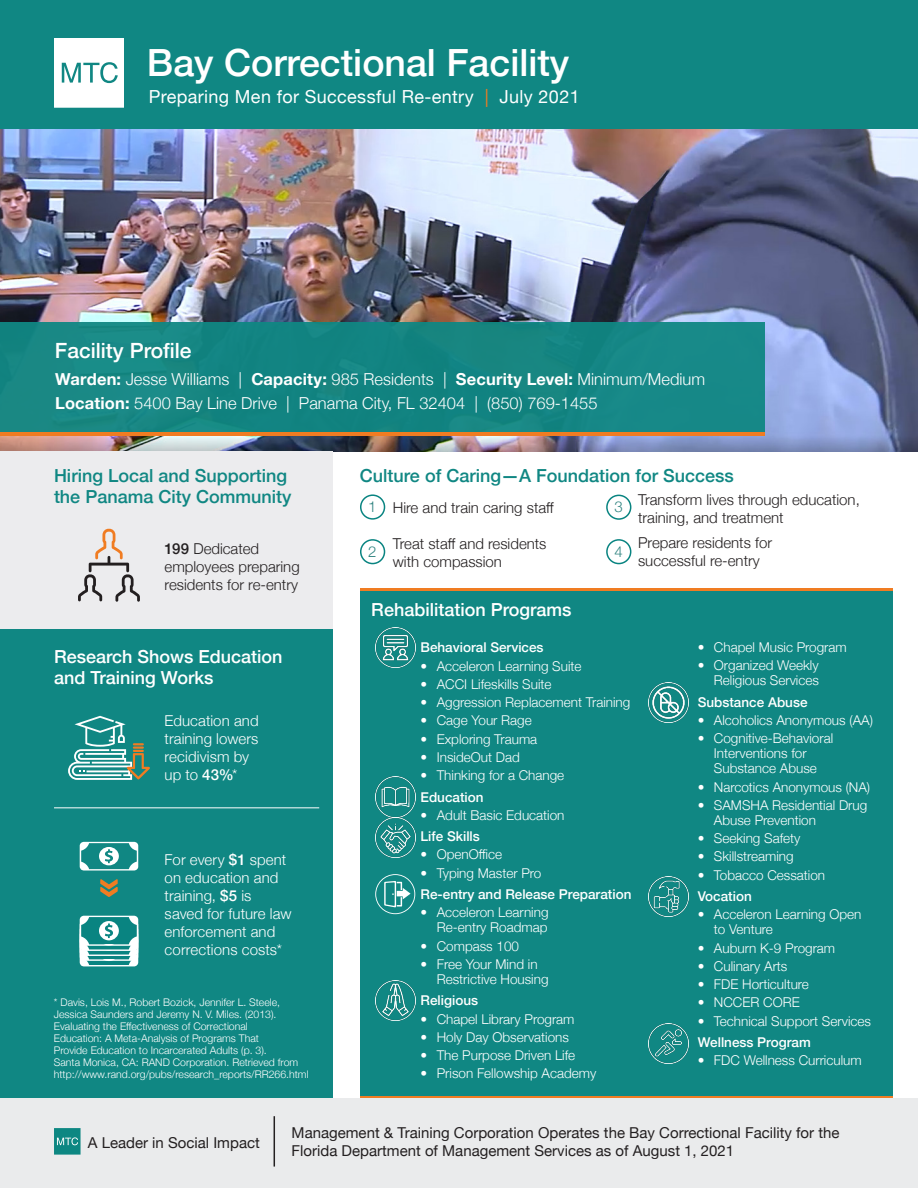
<style>
.page{position:relative;width:918px;height:1188px;background:#fff}
.page>*{position:absolute;margin:0;border:0;box-sizing:border-box;transform-origin:0 0}
.Facility{font:500 37.5px "Helvetica Neue";color:#fff}
.Profile_Headline{font:500 21px "Helvetica Neue";color:#fff}
.Body_Headline{font:500 18px/21px "Helvetica Neue";color:#108783}
.Facility_Subhead{font:18px "Helvetica Neue";letter-spacing:.02em;color:#fff}
.Body_Headline_White{font:500 18px/21px "Helvetica Neue";color:#fff}
.Program_Headline{font:500 18px "Helvetica Neue";color:#fff}
.Profile_Body{font:300 16.5px/24px "Helvetica Neue";color:#fff}
.Body{font:300 15px/18px "Helvetica Neue";color:#231f20}
.t1{font:15px/18px "Helvetica Neue";color:#231f20}
.Body_White{font:300 15px/18px "Helvetica Neue";letter-spacing:.005em;color:#fff}
.Number_in_Circle{font:300 15px "Helvetica Neue";color:#2f8380}
.t2{font:300 13.5px/15px "Helvetica Neue";color:#fff}
.Program_Area{font:500 13.5px "Helvetica Neue";color:#fff}
.Data_White{font:300 10.5px/12px "Helvetica Neue";color:#fff}
.s1{color:#f07c22}
.s2{font-weight:700}
.s3{font-weight:500}
</style>
<div class="page">
<img style="left:0;top:128px;width:918px;height:323px">
<div style="left:0;top:451px;width:332px;height:178px;background:#ececee"></div>
<div style="left:0;top:629px;width:332px;height:470px;background:#108783"></div>
<div style="left:0;top:0;width:918px;height:128px;background:#108783"></div>
<div style="left:0;top:323px;width:765px;height:110px;background:#108783"></div>
<hr style="left:0;top:433px;width:765px;height:3px;background:#f07c22">
<svg style="left:78px;top:529px;width:62px;height:73px"></svg>
<hr style="left:54px;top:807px;width:265px;height:1px;background:#fff">
<svg style="left:68px;top:716px;width:82px;height:64px"></svg>
<svg style="left:80px;top:842px;width:58px;height:29px"></svg>
<svg style="left:100px;top:879px;width:18px;height:18px"></svg>
<svg style="left:80px;top:916px;width:58px;height:50px"></svg>
<div style="left:360px;top:589px;width:533px;height:507px;background:#108783"></div>
<hr style="left:360px;top:588px;width:533px;height:3px;background:#f07c22">
<hr style="left:360px;top:1096px;width:533px;height:3px;background:#f07c22">
<img style="left:649px;top:877px;width:40px;height:40px">
<img style="left:375px;top:777px;width:40px;height:81px">
<img style="left:375px;top:980px;width:40px;height:40px">
<img style="left:649px;top:682px;width:40px;height:40px">
<div style="left:360px;top:494px;width:25px;height:26px;border:2px solid #098481;border-radius:50%"></div>
<div style="left:360px;top:539px;width:25px;height:25px;border:2px solid #098481;border-radius:50%"></div>
<div style="left:606px;top:539px;width:25px;height:25px;border:2px solid #098481;border-radius:50%"></div>
<div style="left:606px;top:495px;width:25px;height:25px;border:2px solid #098481;border-radius:50%"></div>
<img style="left:375px;top:628px;width:40px;height:40px">
<img style="left:649px;top:1023px;width:39px;height:40px">
<div style="left:0;top:1099px;width:918px;height:89px;background:#eaebec"></div>
<svg style="left:54px;top:38px;width:69px;height:70px"></svg>
<svg style="left:375px;top:874px;width:40px;height:40px"></svg>
<hr style="left:274px;top:1116px;width:1px;height:51px;background:#231f20">
<div style="left:54px;top:1128px;width:27px;height:27px;background:#0d8782"></div>
<svg style="left:57px;top:1137px;width:21px;height:8px"></svg>
<p class="Facility" style="left:147px;top:33px;width:424px">Bay Correctional Facility</p>
<p class="Facility_Subhead" style="left:149px;top:84px;width:433px">Preparing Men for Successful Re-entry <span class="s1">|</span> July 2021</p>
<p class="Profile_Headline" style="left:55px;top:334px;width:138px">Facility Profile</p>
<p class="Profile_Body" style="left:55px;top:366px;width:651px"><span class="s2">Warden:</span> Jesse Williams | <span class="s2">Capacity:</span> 985 Residents | <span class="s2">Security Level:</span> Minimum/Medium<br><span class="s2">Location:</span> 5400 Bay Line Drive | Panama City, FL 32404 | (850) 769-1455</p>
<p class="Body_Headline" style="left:54px;top:463px;width:239px">Hiring Local and Supporting the Panama City Community</p>
<p class="Body" style="left:165px;top:539px;width:137px"><span class="s3">199</span> Dedicated employees preparing residents for re-entry</p>
<p class="Body_Headline_White" style="left:54px;top:644px;width:230px">Research Shows Education and Training Works</p>
<p class="Body_White" style="left:165px;top:710px;width:96px">Education and training lowers recidivism by up to <span class="s3">43%</span>*</p>
<p class="Body_White" style="left:165px;top:850px;width:128px">For every <span class="s3">$1</span> spent on education and training, <span class="s3">$5</span> is saved for future law enforcement and corrections costs*</p>
<p class="Data_White" style="left:54px;top:995px;width:256px">* Davis, Lois M., Robert Bozick, Jennifer L. Steele, Jessica Saunders and Jeremy N. V. Miles. (2013).<br>Evaluating the Effectiveness of Correctional<br>Education: A Meta-Analysis of Programs That<br>Provide Education to Incarcerated Adults (p. 3).<br>Santa Monica, CA: RAND Corporation. Retrieved from http://www.rand.org/pubs/research_reports/RR266.html</p>
<p class="Body_Headline" style="left:360px;top:463px;width:375px">Culture of Caring—A Foundation for Success</p>
<p class="Body" style="left:393px;top:497px;width:163px">Hire and train caring staff</p>
<p class="Body" style="left:638px;top:490px;width:223px">Transform lives through education, training, and treatment</p>
<p class="Body" style="left:393px;top:534px;width:155px">Treat staff and residents with compassion</p>
<p class="Body" style="left:638px;top:532px;width:135px">Prepare residents for successful re-entry</p>
<p class="Number_in_Circle" style="left:368px;top:495px;width:10px">1</p>
<p class="Number_in_Circle" style="left:368px;top:539px;width:10px">2</p>
<p class="Number_in_Circle" style="left:614px;top:539px;width:10px">4</p>
<p class="Number_in_Circle" style="left:614px;top:495px;width:10px">3</p>
<p class="Program_Headline" style="left:371px;top:595px;width:202px">Rehabilitation Programs</p>
<p class="Program_Area" style="left:421px;top:637px;width:125px">Behavioral Services</p>
<p class="t2" style="left:421px;top:657px;width:163px">• Acceleron Learning Suite</p>
<p class="t2" style="left:421px;top:676px;width:132px">• ACCI Lifeskills Suite</p>
<p class="t2" style="left:421px;top:694px;width:211px">• Aggression Replacement Training</p>
<p class="t2" style="left:421px;top:712px;width:113px">• Cage Your Rage</p>
<p class="t2" style="left:421px;top:730px;width:118px">• Exploring Trauma</p>
<p class="t2" style="left:421px;top:748px;width:101px">• InsideOut Dad</p>
<p class="t2" style="left:421px;top:767px;width:145px">• Thinking for a Change</p>
<p class="Program_Area" style="left:421px;top:786px;width:65px">Education</p>
<p class="t2" style="left:421px;top:806px;width:145px">• Adult Basic Education</p>
<p class="Program_Area" style="left:421px;top:826px;width:61px">Life Skills</p>
<p class="t2" style="left:421px;top:846px;width:83px">• OpenOffice</p>
<p class="t2" style="left:421px;top:864px;width:122px">• Typing Master Pro</p>
<p class="Program_Area" style="left:421px;top:884px;width:212px">Re-entry and Release Preparation</p>
<p class="t2" style="left:421px;top:904px;width:130px;text-align:right">• Acceleron Learning<br>Re-entry Roadmap</p>
<p class="t2" style="left:421px;top:937px;width:100px">• Compass 100</p>
<p class="t2" style="left:437px;top:956px;width:113px;text-indent:-16px">• Free Your Mind in<br>Restrictive Housing</p>
<p class="Program_Area" style="left:421px;top:990px;width:59px">Religious</p>
<p class="t2" style="left:421px;top:1010px;width:156px">• Chapel Library Program</p>
<p class="t2" style="left:421px;top:1029px;width:150px">• Holy Day Observations</p>
<p class="t2" style="left:421px;top:1047px;width:156px">• The Purpose Driven Life</p>
<p class="t2" style="left:421px;top:1065px;width:177px">• Prison Fellowship Academy</p>
<p class="t2" style="left:698px;top:639px;width:151px">• Chapel Music Program</p>
<p class="t2" style="left:698px;top:657px;width:123px;text-align:right">• Organized Weekly<br>Religious Services</p>
<p class="Program_Area" style="left:698px;top:691px;width:111px">Substance Abuse</p>
<p class="t2" style="left:698px;top:712px;width:177px">• Alcoholics Anonymous (AA)</p>
<p class="t2" style="left:714px;top:730px;width:121px;text-indent:-16px">• Cognitive-Behavioral<br>Interventions for<br>Substance Abuse</p>
<p class="t2" style="left:698px;top:778px;width:174px">• Narcotics Anonymous (NA)</p>
<p class="t2" style="left:714px;top:797px;width:155px;text-indent:-16px">• SAMSHA Residential Drug<br>Abuse Prevention</p>
<p class="t2" style="left:698px;top:830px;width:104px">• Seeking Safety</p>
<p class="t2" style="left:698px;top:848px;width:97px">• Skillstreaming</p>
<p class="t2" style="left:698px;top:866px;width:129px">• Tobacco Cessation</p>
<p class="Program_Area" style="left:698px;top:885px;width:56px">Vocation</p>
<p class="t2" style="left:714px;top:906px;width:149px;text-indent:-16px">• Acceleron Learning Open to Venture</p>
<p class="t2" style="left:698px;top:939px;width:139px">• Auburn K-9 Program</p>
<p class="t2" style="left:698px;top:958px;width:91px">• Culinary Arts</p>
<p class="t2" style="left:698px;top:976px;width:113px">• FDE Horticulture</p>
<p class="t2" style="left:698px;top:994px;width:103px">• NCCER CORE</p>
<p class="t2" style="left:698px;top:1012px;width:175px">• Technical Support Services</p>
<p class="Program_Area" style="left:698px;top:1031px;width:115px">Wellness Program</p>
<p class="t2" style="left:698px;top:1052px;width:165px">• FDC Wellness Curriculum</p>
<p class="t1" style="left:88px;top:1134px;width:173px">A Leader in Social Impact</p>
<p class="t1" style="left:292px;top:1124px;width:549px">Management &amp; Training Corporation Operates the Bay Correctional Facility for the<br>Florida Department of Management Services as of August 1, 2021</p>
</div>
